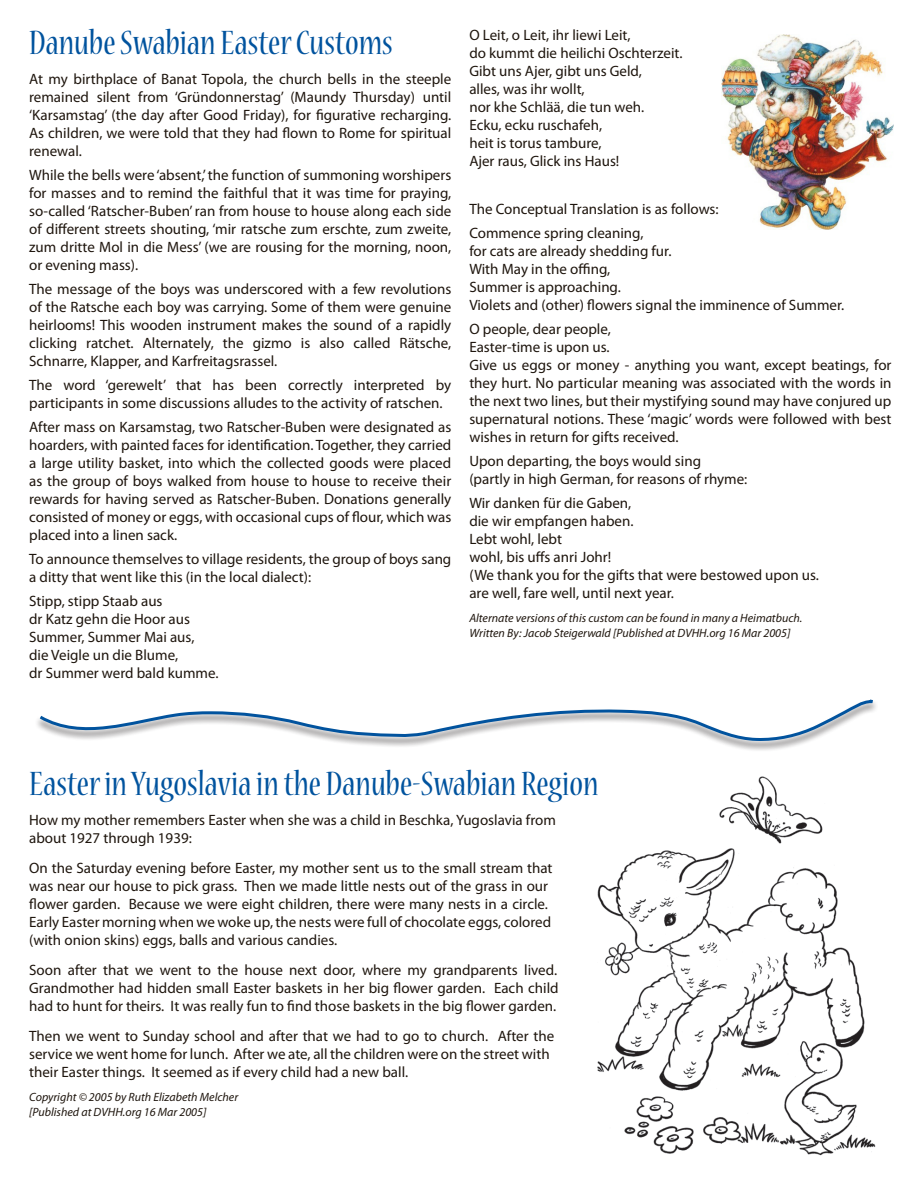
<style>
.page{position:relative;width:918px;height:1188px;background:#fff}
.page>*{position:absolute;margin:0;border:0;box-sizing:border-box;transform-origin:0 0}
.Text{font:condensed 37.5px "Nueva Std";color:#01539e}
.Text-2{font:15px/18px "Myriad Pro";color:#1e150d;text-align:justify}
.Text-3{font:italic 12px "Myriad Pro";color:#1e150d}
</style>
<div class="page">
<img style="left:597px;top:776px;width:279px;height:379px">
<img style="left:721px;top:34px;width:173px;height:195px">
<div style="left:34px;top:699px;width:845px;height:53px;background:#231f20;opacity:.75"></div>
<svg style="left:36px;top:699px;width:839px;height:44px"></svg>
<p class="Text" style="left:29px;top:26px;width:365px">Danube Swabian Easter Customs</p>
<p class="Text-2" style="left:29px;top:70px;width:424px">At my birthplace of Banat Topola, the church bells in the steeple remained silent from ‘Gründonnerstag’ (Maundy Thursday) until ‘Karsamstag’ (the day after Good Friday), for figurative recharging.<br>As children, we were told that they had flown to Rome for spiritual renewal.</p>
<p class="Text-2" style="left:29px;top:166px;width:424px">While the bells were ‘absent,’ the function of summoning worshipers for masses and to remind the faithful that it was time for praying, so-called ‘Ratscher-Buben’ ran from house to house along each side of different streets shouting, ‘mir ratsche zum erschte, zum zweite, zum dritte Mol in die Mess’ (we are rousing for the morning, noon, or evening mass).</p>
<p class="Text-2" style="left:29px;top:280px;width:424px">The message of the boys was underscored with a few revolutions of the Ratsche each boy was carrying. Some of them were genuine heirlooms! This wooden instrument makes the sound of a rapidly clicking ratchet. Alternately, the gizmo is also called Rätsche, Schnarre, Klapper, and Karfreitagsrassel.</p>
<p class="Text-2" style="left:29px;top:376px;width:424px">The word ‘gerewelt’ that has been correctly interpreted by participants in some discussions alludes to the activity of ratschen.</p>
<p class="Text-2" style="left:29px;top:418px;width:424px">After mass on Karsamstag, two Ratscher-Buben were designated as hoarders, with painted faces for identification. Together, they carried a large utility basket, into which the collected goods were placed as the group of boys walked from house to house to receive their rewards for having served as Ratscher-Buben. Donations generally consisted of money or eggs, with occasional cups of flour, which was placed into a linen sack.</p>
<p class="Text-2" style="left:29px;top:550px;width:424px">To announce themselves to village residents, the group of boys sang a ditty that went like this (in the local dialect):</p>
<p class="Text-2" style="left:29px;top:592px;width:135px">Stipp, stipp Staab aus</p>
<p class="Text-2" style="left:29px;top:610px;width:162px">dr Katz gehn die Hoor aus</p>
<p class="Text-2" style="left:29px;top:628px;width:167px">Summer, Summer Mai aus,</p>
<p class="Text-2" style="left:29px;top:646px;width:150px">die Veigle un die Blume,</p>
<p class="Text-2" style="left:29px;top:664px;width:191px">dr Summer werd bald kumme.</p>
<p class="Text-2" style="left:469px;top:26px;width:163px">O Leit, o Leit, ihr liewi Leit,</p>
<p class="Text-2" style="left:469px;top:44px;width:215px">do kummt die heilichi Oschterzeit.</p>
<p class="Text-2" style="left:469px;top:62px;width:174px">Gibt uns Ajer, gibt uns Geld,</p>
<p class="Text-2" style="left:469px;top:80px;width:117px">alles, was ihr wollt,</p>
<p class="Text-2" style="left:469px;top:98px;width:177px">nor khe Schlää, die tun weh.</p>
<p class="Text-2" style="left:469px;top:116px;width:134px">Ecku, ecku ruschafeh,</p>
<p class="Text-2" style="left:469px;top:134px;width:134px">heit is torus tambure,</p>
<p class="Text-2" style="left:469px;top:152px;width:152px">Ajer raus, Glick ins Haus!</p>
<p class="Text-2" style="left:469px;top:200px;width:251px">The Conceptual Translation is as follows:</p>
<p class="Text-2" style="left:469px;top:224px;width:176px">Commence spring cleaning,</p>
<p class="Text-2" style="left:469px;top:242px;width:204px">for cats are already shedding fur.</p>
<p class="Text-2" style="left:469px;top:260px;width:142px">With May in the offing,</p>
<p class="Text-2" style="left:469px;top:278px;width:153px">Summer is approaching.</p>
<p class="Text-2" style="left:469px;top:296px;width:376px">Violets and (other) flowers signal the imminence of Summer.</p>
<p class="Text-2" style="left:469px;top:320px;width:143px">O people, dear people,</p>
<p class="Text-2" style="left:469px;top:338px;width:142px">Easter-time is upon us.</p>
<p class="Text-2" style="left:469px;top:356px;width:424px">Give us eggs or money - anything you want, except beatings, for they hurt. No particular meaning was associated with the words in the next two lines, but their mystifying sound may have conjured up supernatural notions. These ‘magic’ words were followed with best wishes in return for gifts received.</p>
<p class="Text-2" style="left:469px;top:452px;width:233px">Upon departing, the boys would sing</p>
<p class="Text-2" style="left:469px;top:470px;width:280px">(partly in high German, for reasons of rhyme:</p>
<p class="Text-2" style="left:469px;top:494px;width:164px">Wir danken für die Gaben,</p>
<p class="Text-2" style="left:469px;top:512px;width:166px">die wir empfangen haben.</p>
<p class="Text-2" style="left:469px;top:530px;width:94px">Lebt wohl, lebt</p>
<p class="Text-2" style="left:469px;top:548px;width:143px">wohl, bis uffs anri Johr!</p>
<p class="Text-2" style="left:469px;top:566px;width:351px">(We thank you for the gifts that were bestowed upon us.</p>
<p class="Text-2" style="left:469px;top:584px;width:206px">are well, fare well, until next year.</p>
<p class="Text-3" style="left:469px;top:611px;width:335px">Alternate versions of this custom can be found in many a Heimatbuch.</p>
<p class="Text-3" style="left:469px;top:626px;width:323px">Written By: Jacob Steigerwald [Published at DVHH.org 16 Mar 2005]</p>
<p class="Text" style="left:29px;top:767px;width:571px">Easter in Yugoslavia in the Danube-Swabian Region</p>
<p class="Text-2" style="left:29px;top:811px;width:528px">How my mother remembers Easter when she was a child in Beschka, Yugoslavia from</p>
<p class="Text-2" style="left:29px;top:829px;width:164px">about 1927 through 1939:</p>
<p class="Text-2" style="left:29px;top:859px;width:525px;text-align:left">On the Saturday evening before Easter, my mother sent us to the small stream that was near our house to pick grass. Then we made little nests out of the grass in our flower garden. Because we were eight children, there were many nests in a circle.<br>Early Easter morning when we woke up, the nests were full of chocolate eggs, colored (with onion skins) eggs, balls and various candies.</p>
<p class="Text-2" style="left:29px;top:961px;width:531px">Soon after that we went to the house next door, where my grandparents lived.<br>Grandmother had hidden small Easter baskets in her big flower garden. Each child had to hunt for theirs. It was really fun to find those baskets in the big flower garden.</p>
<p class="Text-2" style="left:29px;top:1027px;width:527px;text-align:left">Then we went to Sunday school and after that we had to go to church. After the service we went home for lunch. After we ate, all the children were on the street with their Easter things. It seemed as if every child had a new ball.</p>
<p class="Text-3" style="left:29px;top:1090px;width:211px">Copyright © 2005 by Ruth Elizabeth Melcher</p>
<p class="Text-3" style="left:29px;top:1105px;width:179px">[Published at DVHH.org 16 Mar 2005]</p>
</div>
